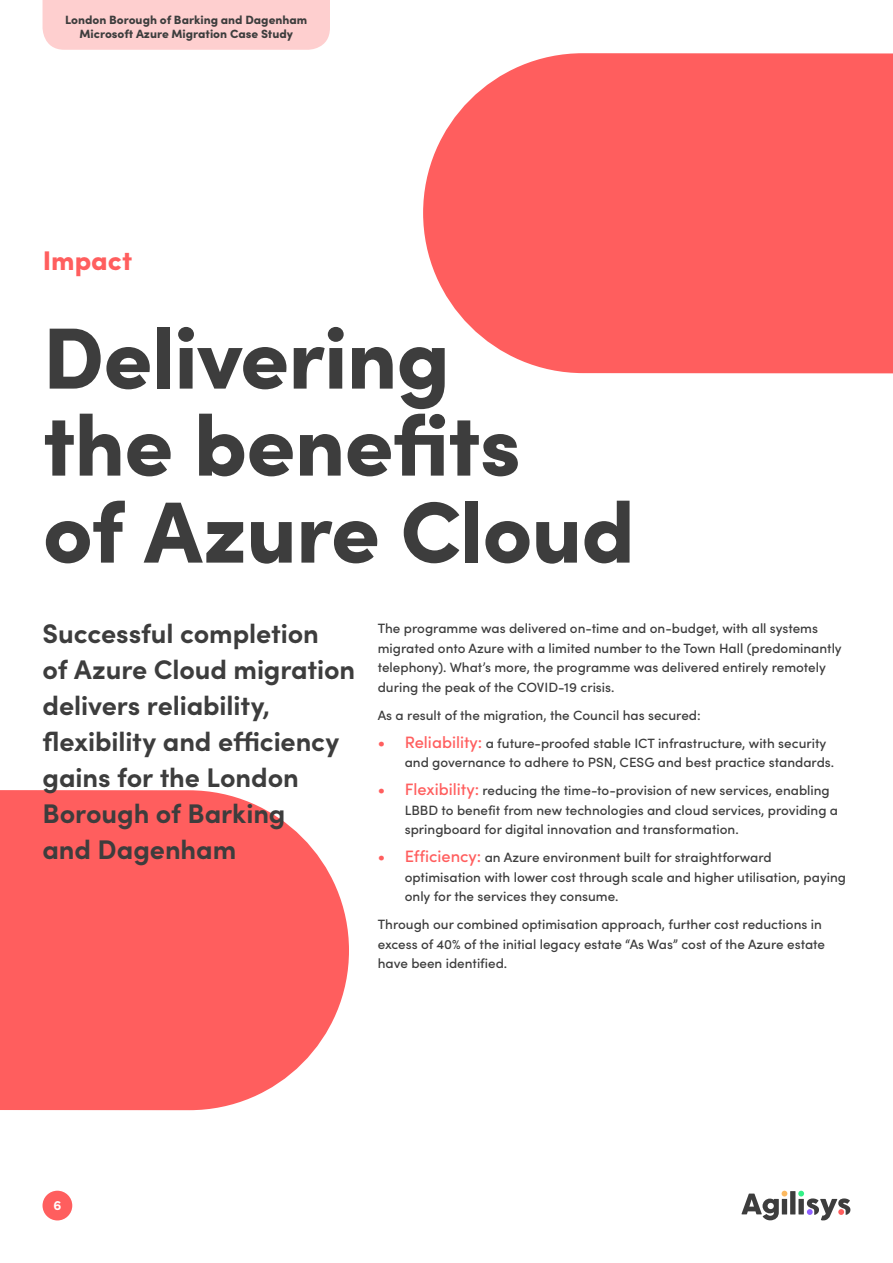
<style>
.page{position:relative;width:893px;height:1263px;background:#fff}
.page>*{position:absolute;margin:0;border:0;box-sizing:border-box;transform-origin:0 0}
.t1{font:900 87px/87px "Sofia Pro";letter-spacing:-.01em;color:#3d3d3d}
.t2{font:700 27px/36px "Sofia Pro";letter-spacing:-.005em;color:#3d3d3d}
.t3{font:900 27px "Sofia Pro";color:#ff5e5e}
.t4{font:500 13.5px/19.5px "Sofia Pro";color:#3d3d3d}
.t5{font:700 13.5px "Sofia Pro";color:#fff}
.t6{font:900 12px/14.4px "Sofia Pro";color:#3d3d3d;text-align:center}
.s1{font-size:16.5px;color:#ff5e5e}
</style>
<div class="page">
<svg style="left:423px;top:53px;width:470px;height:321px;background:#ff6a6a"></svg>
<svg style="left:0;top:790px;width:349px;height:320px;background:#ff6d6d"></svg>
<div style="left:790px;top:1191px;width:5px;height:23px;background:#3d3d3d"></div>
<svg style="left:798px;top:1191px;width:53px;height:29px"></svg>
<svg style="left:741px;top:1191px;width:46px;height:29px"></svg>
<div style="left:43px;top:1191px;width:29px;height:29px;background:#ff5e5e;border-radius:50%"></div>
<div style="left:43px;top:0;width:287px;height:50px;background:#fecfcf"></div>
<p class="t6" style="left:65px;top:11px;width:244px">London Borough of Barking and Dagenham<br>Microsoft Azure Migration Case Study</p>
<h2 class="t3" style="left:43px;top:239px;width:91px">Impact</h2>
<h1 class="t1" style="left:43px;top:307px;width:594px">Delivering<br>the benefits<br>of Azure Cloud</h1>
<h2 class="t2" style="left:43px;top:613px;width:314px">Successful completion<br>of Azure Cloud migration delivers reliability, flexibility and efficiency gains for the London<br>Borough of Barking<br>and Dagenham</h2>
<p class="t4" style="left:378px;top:618px;width:465px">The programme was delivered on-time and on-budget, with all systems migrated onto Azure with a limited number to the Town Hall (predominantly telephony). What’s more, the programme was delivered entirely remotely during the peak of the COVID-19 crisis.</p>
<p class="t4" style="left:378px;top:704px;width:324px">As a result of the migration, the Council has secured:</p>
<p class="t4" style="left:405px;top:732px;width:431px;text-indent:-27px"><span class="s1">• Reliability:</span> a future-proofed stable ICT infrastructure, with security and governance to adhere to PSN, CESG and best practice standards.</p>
<p class="t4" style="left:405px;top:780px;width:435px;text-indent:-27px"><span class="s1">• Flexibility:</span> reducing the time-to-provision of new services, enabling<br>LBBD to benefit from new technologies and cloud services, providing a springboard for digital innovation and transformation.</p>
<p class="t4" style="left:405px;top:847px;width:443px;text-indent:-27px"><span class="s1">• Efficiency:</span> an Azure environment built for straightforward optimisation with lower cost through scale and higher utilisation, paying only for the services they consume.</p>
<p class="t4" style="left:378px;top:914px;width:449px">Through our combined optimisation approach, further cost reductions in excess of 40% of the initial legacy estate “As Was” cost of the Azure estate have been identified.</p>
<p class="t5" style="left:53px;top:1195px;width:9px">6</p>
</div>
